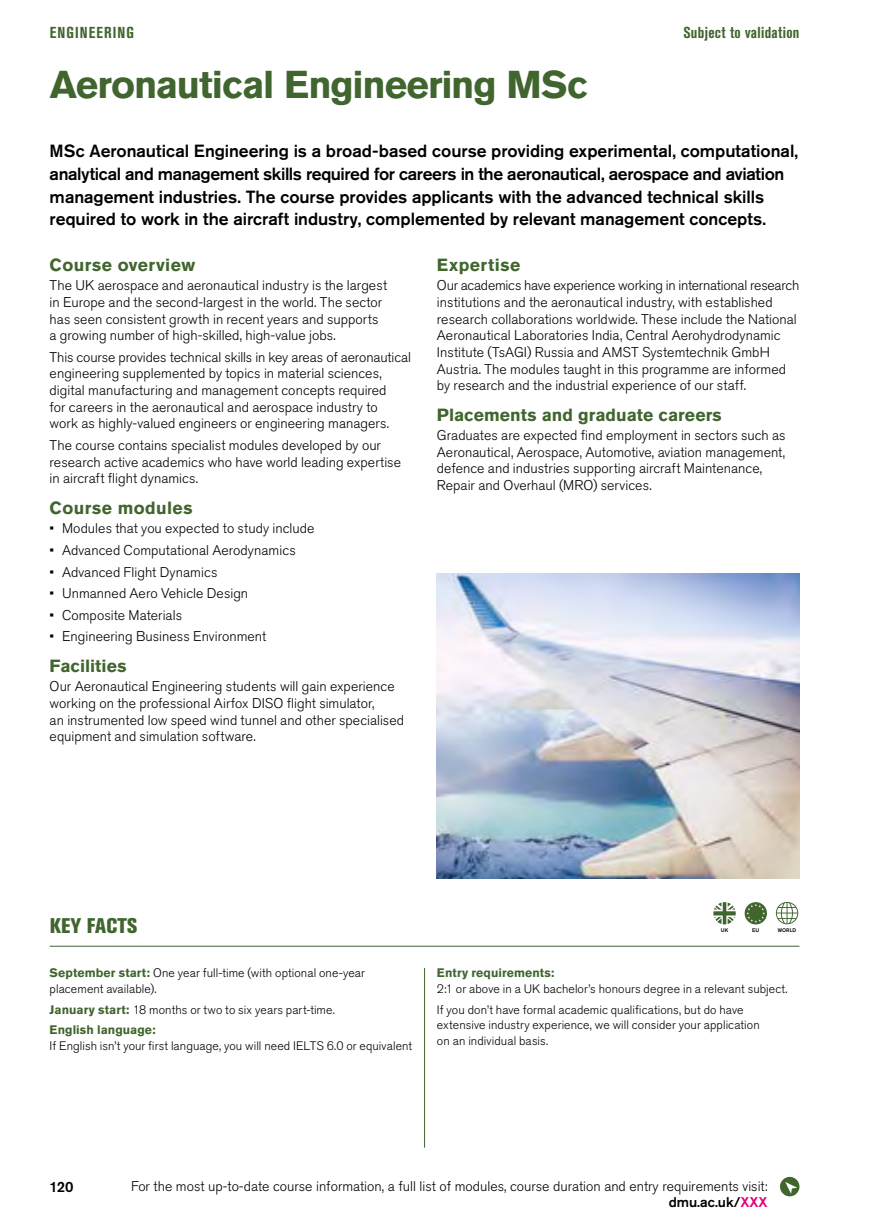
<style>
.page{position:relative;width:869px;height:1231px;background:#fff}
.page>*{position:absolute;margin:0;border:0;box-sizing:border-box;transform-origin:0 0}
.t1{font:700 38.5px "Akzidenz Grotesk Pro";letter-spacing:-.03em;color:#40652e}
.t2{font:800 condensed 21px "Akzidenz Grotesk Pro";letter-spacing:.005em;color:#40652e}
.t3{font:500 17.5px/22.8px "Akzidenz Grotesk Pro";letter-spacing:-.005em;color:#000}
.t4{font:700 17.5px "Akzidenz Grotesk Pro";letter-spacing:.015em;color:#40652e}
.t5{font:700 condensed 15.75px "Akzidenz Grotesk Pro";letter-spacing:.02em;color:#40652e}
.t6{font:700 condensed 15.75px "Akzidenz Grotesk Pro";letter-spacing:.07em;color:#40652e}
.t7{font:500 14.88px "Akzidenz Grotesk Pro";color:#000}
.t8{font:300 14px/16.6px "Akzidenz Grotesk Pro";color:#000}
.t9{font:300 12.25px/15.8px "Akzidenz Grotesk Pro";letter-spacing:.005em;color:#000}
.t10{font:700 12.25px "Akzidenz Grotesk Pro";letter-spacing:.01em;color:#40652e}
.t11{font:500 5.25px "Akzidenz Grotesk Pro";letter-spacing:.025em;color:#000}
.s1{font-weight:700;color:#40652e}
.s2{font-weight:500}
.s3{font-weight:500;color:#e6007d}
</style>
<div class="page">
<svg style="left:780px;top:1176px;width:19px;height:20px"></svg>
<hr style="left:50px;top:945px;width:749px;height:1px;background:#40652e">
<svg style="left:713px;top:902px;width:22px;height:22px"></svg>
<svg style="left:744px;top:902px;width:22px;height:22px"></svg>
<svg style="left:775px;top:902px;width:22px;height:22px"></svg>
<hr style="left:424px;top:967px;width:1px;height:180px;background:#40652e">
<img style="left:437px;top:573px;width:362px;height:305px">
<p class="t6" style="left:50px;top:22px;width:86px">ENGINEERING</p>
<h1 class="t1" style="left:50px;top:60px;width:539px">Aeronautical Engineering MSc</h1>
<p class="t5" style="left:683px;top:22px;width:117px">Subject to validation</p>
<p class="t3" style="left:50px;top:139px;width:749px">MSc Aeronautical Engineering is a broad-based course providing experimental, computational, analytical and management skills required for careers in the aeronautical, aerospace and aviation management industries. The course provides applicants with the advanced technical skills required to work in the aircraft industry, complemented by relevant management concepts.</p>
<p class="t4" style="left:50px;top:254px;width:147px">Course overview</p>
<p class="t8" style="left:50px;top:277px;width:339px">The UK aerospace and aeronautical industry is the largest in Europe and the second-largest in the world. The sector has seen consistent growth in recent years and supports a growing number of high-skilled, high-value jobs.</p>
<p class="t8" style="left:50px;top:348px;width:363px">This course provides technical skills in key areas of aeronautical engineering supplemented by topics in material sciences, digital manufacturing and management concepts required<br>for careers in the aeronautical and aerospace industry to<br>work as highly-valued engineers or engineering managers.</p>
<p class="t8" style="left:50px;top:436px;width:353px">The course contains specialist modules developed by our research active academics who have world leading expertise in aircraft flight dynamics.</p>
<p class="t4" style="left:50px;top:496px;width:144px">Course modules</p>
<p class="t8" style="left:50px;top:520px;width:266px">• Modules that you expected to study include</p>
<p class="t8" style="left:50px;top:541px;width:247px">• Advanced Computational Aerodynamics</p>
<p class="t8" style="left:50px;top:563px;width:169px">• Advanced Flight Dynamics</p>
<p class="t8" style="left:50px;top:585px;width:200px">• Unmanned Aero Vehicle Design</p>
<p class="t8" style="left:50px;top:606px;width:134px">• Composite Materials</p>
<p class="t8" style="left:50px;top:628px;width:218px">• Engineering Business Environment</p>
<p class="t4" style="left:50px;top:654px;width:78px">Facilities</p>
<p class="t8" style="left:50px;top:678px;width:356px">Our Aeronautical Engineering students will gain experience working on the professional Airfox DISO flight simulator,<br>an instrumented low speed wind tunnel and other specialised equipment and simulation software.</p>
<p class="t4" style="left:437px;top:254px;width:85px">Expertise</p>
<p class="t8" style="left:437px;top:277px;width:363px">Our academics have experience working in international research institutions and the aeronautical industry, with established research collaborations worldwide. These include the National Aeronautical Laboratories India, Central Aerohydrodynamic Institute (TsAGI) Russia and AMST Systemtechnik GmbH Austria. The modules taught in this programme are informed by research and the industrial experience of our staff.</p>
<p class="t4" style="left:437px;top:403px;width:286px">Placements and graduate careers</p>
<p class="t8" style="left:437px;top:427px;width:350px">Graduates are expected find employment in sectors such as Aeronautical, Aerospace, Automotive, aviation management, defence and industries supporting aircraft Maintenance, Repair and Overhaul (MRO) services.</p>
<h2 class="t2" style="left:50px;top:912px;width:89px">KEY FACTS</h2>
<p class="t11" style="left:720px;top:926px;width:9px">UK</p>
<p class="t11" style="left:751px;top:926px;width:9px">EU</p>
<p class="t11" style="left:777px;top:926px;width:20px">WORLD</p>
<p class="t9" style="left:50px;top:964px;width:317px"><span class="s1">September start:</span> One year full-time (with optional one-year placement available).</p>
<p class="t9" style="left:50px;top:998px;width:286px;line-height:20.7px"><span class="s1">January start:</span> 18 months or two to six years part-time.<br><span class="s1">English language:</span></p>
<p class="t9" style="left:50px;top:1037px;width:364px">If English isn’t your first language, you will need IELTS 6.0 or equivalent</p>
<p class="t10" style="left:437px;top:964px;width:119px">Entry requirements:</p>
<p class="t9" style="left:437px;top:978px;width:352px;line-height:20.7px">2:1 or above in a UK bachelor’s honours degree in a relevant subject.<br>If you don’t have formal academic qualifications, but do have</p>
<p class="t9" style="left:437px;top:1017px;width:324px">extensive industry experience, we will consider your application on an individual basis.</p>
<p class="t7" style="left:50px;top:1176px;width:25px">120</p>
<p class="t8" style="left:131px;top:1177px;width:637px;line-height:15.8px;text-align:right">For the most up-to-date course information, a full list of modules, course duration and entry requirements visit: <span class="s2">dmu.ac.uk/</span><span class="s3">XXX</span></p>
</div>
